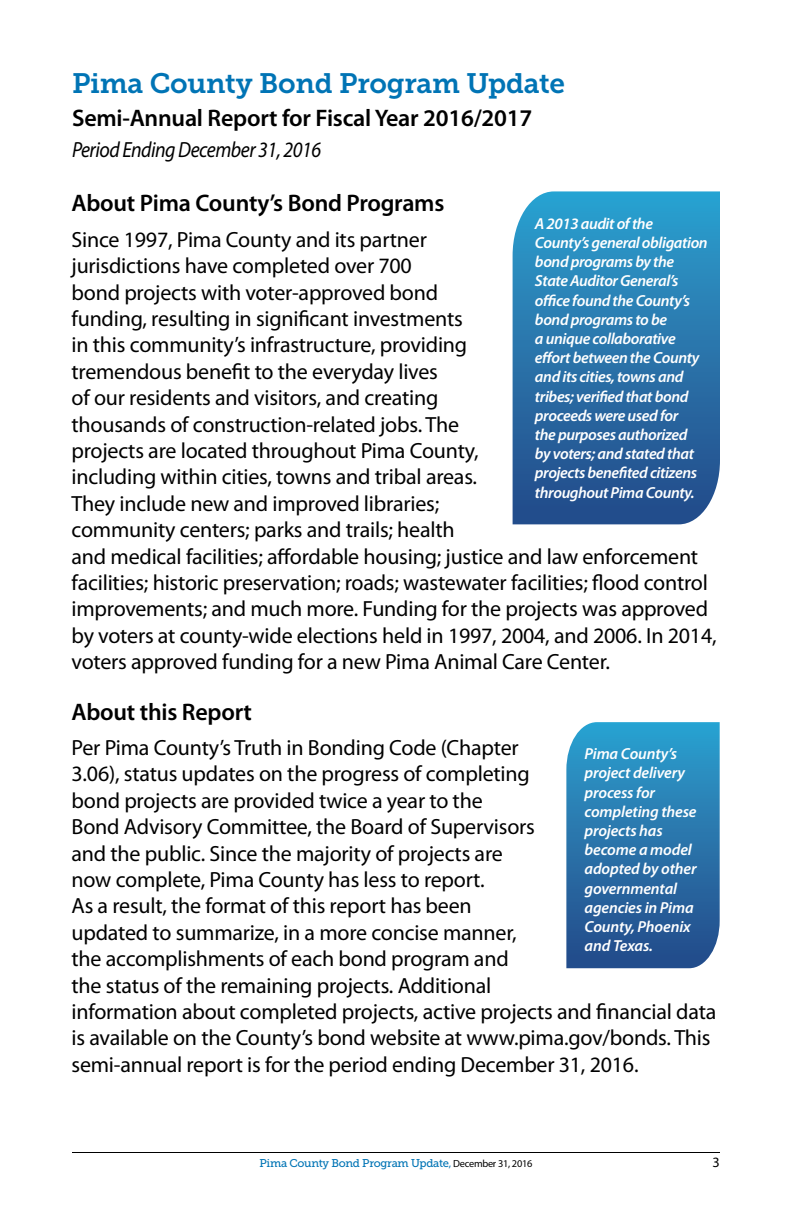
<style>
.page{position:relative;width:792px;height:1224px;background:#fff}
.page>*{position:absolute;margin:0;border:0;box-sizing:border-box;transform-origin:0 0}
.t1{font:28px "Museo Slab 700";letter-spacing:-.01em;color:#0074b5}
.t2{font:600 24px "Myriad Pro";letter-spacing:-.01em;color:#000}
.t3{font:22px/26.4px "Myriad Pro";letter-spacing:-.01em;color:#000}
.t4{font:italic 22px "Myriad Pro";letter-spacing:-.025em;color:#000;scale:.9 1}
.t5{font:italic 600 16px/19.2px "Myriad Pro";letter-spacing:-.025em;color:#fff}
.t6{font:14.2px "Myriad Pro";color:#000}
.t7{font:11.2px "Museo Slab 500";letter-spacing:-.025em;color:#0074b5}
.s1{font-family:"Myriad Pro"}
.s2{font-family:"Myriad Pro";font-size:10.4px;color:#000}
</style>
<div class="page">
<hr style="left:72px;top:1152px;width:648px;height:1px;background:#000">
<svg style="left:513px;top:191px;width:207px;height:333px;background:#2b76ac"></svg>
<svg style="left:566px;top:722px;width:154px;height:246px;background:#2c77ad"></svg>
<p class="t1" style="left:72px;top:67px;width:495px">Pima County Bond Program Update</p>
<p class="t2" style="left:72px;top:103px;width:462px">Semi-Annual Report for Fiscal Year 2016/2017</p>
<p class="t4" style="left:72px;top:136px;width:278px">Period Ending December 31, 2016</p>
<p class="t2" style="left:72px;top:188px;width:374px">About Pima County’s Bond Programs</p>
<p class="t3" style="left:72px;top:226px;width:647px">Since 1997, Pima County and its partner<br>jurisdictions have completed over 700<br>bond projects with voter-approved bond<br>funding, resulting in significant investments<br>in this community’s infrastructure, providing<br>tremendous benefit to the everyday lives<br>of our residents and visitors, and creating<br>thousands of construction-related jobs. The<br>projects are located throughout Pima County,<br>including within cities, towns and tribal areas.<br>They include new and improved libraries;<br>community centers; parks and trails; health<br>and medical facilities; affordable housing; justice and law enforcement facilities; historic preservation; roads; wastewater facilities; flood control improvements; and much more. Funding for the projects was approved by voters at county-wide elections held in 1997, 2004, and 2006. In 2014, voters approved funding for a new Pima Animal Care Center.</p>
<p class="t2" style="left:72px;top:696px;width:182px">About this Report</p>
<p class="t3" style="left:72px;top:734px;width:646px">Per Pima County’s Truth in Bonding Code (Chapter<br>3.06), status updates on the progress of completing<br>bond projects are provided twice a year to the<br>Bond Advisory Committee, the Board of Supervisors<br>and the public. Since the majority of projects are<br>now complete, Pima County has less to report.<br>As a result, the format of this report has been<br>updated to summarize, in a more concise manner,<br>the accomplishments of each bond program and<br>the status of the remaining projects. Additional<br>information about completed projects, active projects and financial data is available on the County’s bond website at www.pima.gov/bonds. This semi-annual report is for the period ending December 31, 2016.</p>
<p class="t5" style="left:535px;top:213px;width:174px">A 2013 audit of the<br>County’s general obligation bond programs by the<br>State Auditor General’s office found the County’s bond programs to be<br>a unique collaborative effort between the County and its cities, towns and tribes; verified that bond proceeds were used for<br>the purposes authorized<br>by voters; and stated that projects benefited citizens throughout Pima County.</p>
<p class="t5" style="left:585px;top:744px;width:114px">Pima County’s project delivery process for completing these projects has become a model adopted by other governmental agencies in Pima<br>County, Phoenix and Texas.</p>
<p class="t7" style="left:260px;top:1157px;width:274px">Pima County Bond Program Update<span class="s1">,</span> <span class="s2">December 31, 2016</span></p>
<p class="t6" style="left:712px;top:1154px;width:9px">3</p>
</div>
